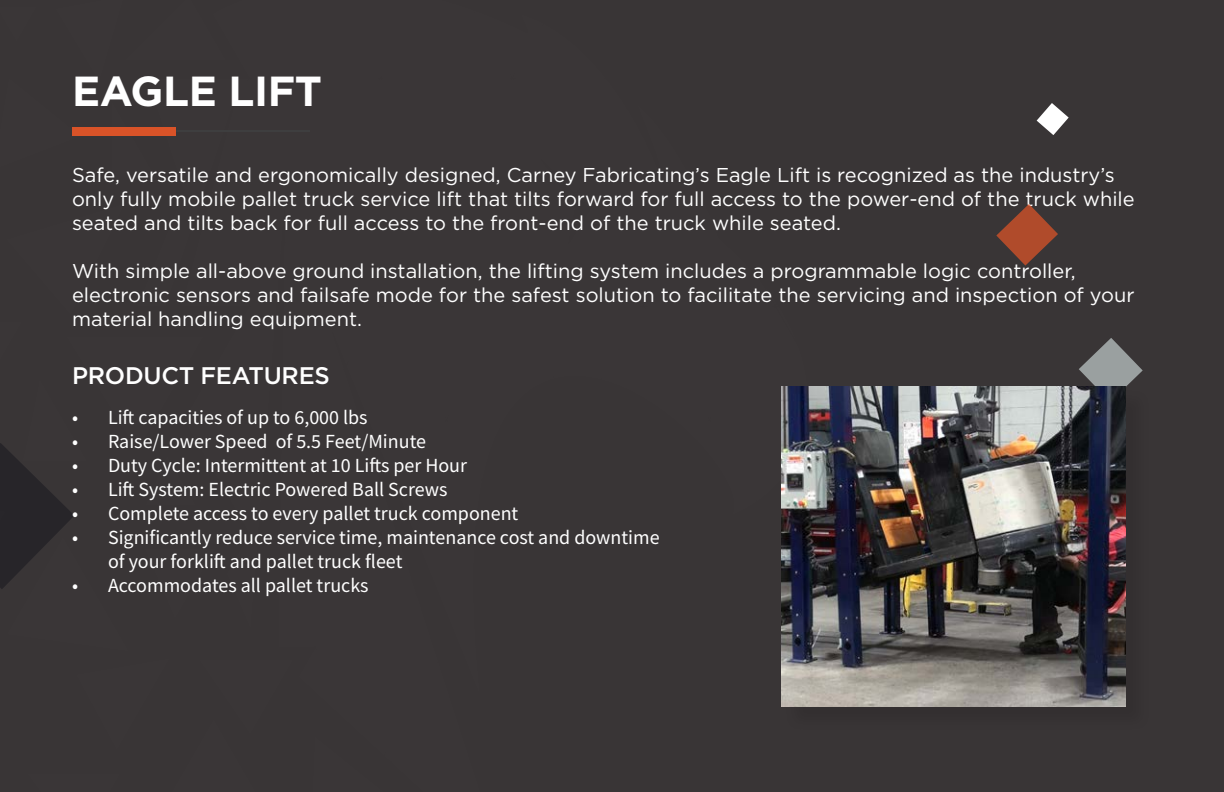
<style>
.page{position:relative;width:1224px;height:792px;background:#393536}
.page>*{position:absolute;margin:0;border:0;box-sizing:border-box;transform-origin:0 0}
.t1{font:700 42px "Gotham";letter-spacing:-.01em;color:#fff}
.t2{font:500 24px "Gotham";letter-spacing:-.01em;color:#fff}
.t3{font:20px/24px "Gotham";color:#fff}
.t4{font:20px/24px "Source Sans Pro";color:#fff}
</style>
<div class="page">
<svg style="left:0;top:135px;width:782px;height:572px"></svg>
<hr style="left:72px;top:131px;width:237px;height:1px;background:#3e3e3f">
<div style="left:72px;top:127px;width:104px;height:8px;background:#d95328"></div>
<svg style="left:1079px;top:338px;width:64px;height:51px"></svg>
<svg style="left:996px;top:204px;width:62px;height:62px"></svg>
<svg style="left:1037px;top:103px;width:32px;height:32px"></svg>
<div style="left:785px;top:389px;width:366px;height:342px;background:#353132"></div>
<img style="left:782px;top:386px;width:343px;height:321px">
<p class="t1" style="left:72px;top:63px;width:252px">EAGLE LIFT</p>
<p class="t3" style="left:72px;top:162px;width:1064px">Safe, versatile and ergonomically designed, Carney Fabricating’s Eagle Lift is recognized as the industry’s only fully mobile pallet truck service lift that tilts forward for full access to the power-end of the truck while seated and tilts back for full access to the front-end of the truck while seated.</p>
<p class="t3" style="left:72px;top:258px;width:1064px">With simple all-above ground installation, the lifting system includes a programmable logic controller, electronic sensors and failsafe mode for the safest solution to facilitate the servicing and inspection of your material handling equipment.</p>
<p class="t2" style="left:72px;top:360px;width:259px">PRODUCT FEATURES</p>
<p class="t4" style="left:72px;top:405px;width:297px">• Lift capacities of up to 6,000 lbs</p>
<p class="t4" style="left:72px;top:429px;width:356px">• Raise/Lower Speed of 5.5 Feet/Minute</p>
<p class="t4" style="left:72px;top:453px;width:397px">• Duty Cycle: Intermittent at 10 Lifts per Hour</p>
<p class="t4" style="left:72px;top:477px;width:377px">• Lift System: Electric Powered Ball Screws</p>
<p class="t4" style="left:72px;top:501px;width:448px">• Complete access to every pallet truck component</p>
<p class="t4" style="left:108px;top:525px;width:553px;text-indent:-36px">• Significantly reduce service time, maintenance cost and downtime of your forklift and pallet truck fleet</p>
<p class="t4" style="left:72px;top:573px;width:298px">• Accommodates all pallet trucks</p>
</div>
